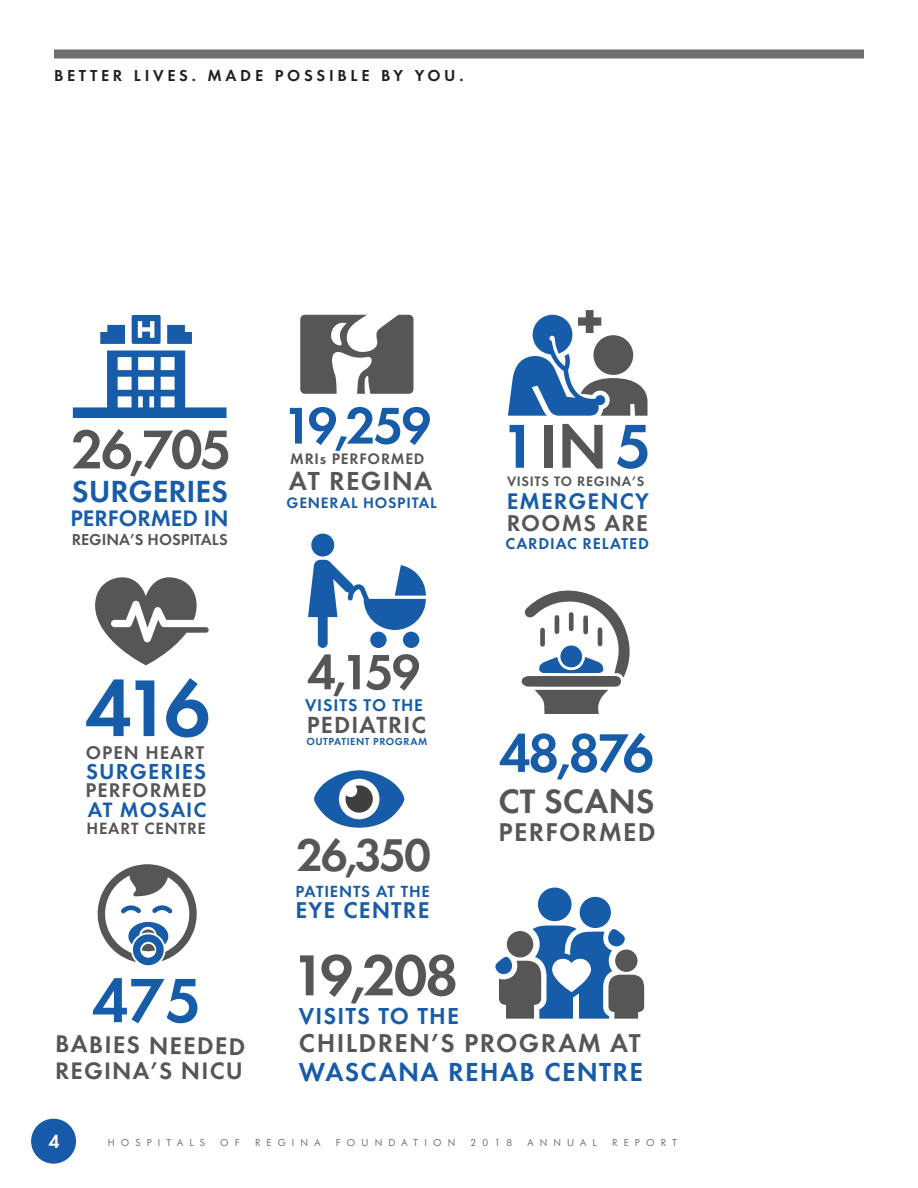
<style>
.page{position:relative;width:918px;height:1188px;background:#fff}
.page>*{position:absolute;margin:0;border:0;box-sizing:border-box;transform-origin:0 0}
.t1{font:600 83.4px "Futura EF";color:#165ca8}
.t2{font:600 64.8px "Futura EF";color:#165ca8}
.t3{font:600 59.85px "Futura EF";color:#575657}
.t4{font:600 56.7px "Futura EF";color:#575657}
.t5{font:600 56.25px "Futura EF";color:#165ca8}
.t6{font:600 53.55px "Futura EF";color:#165ca8}
.t7{font:600 51.3px "Futura EF";color:#575657}
.t8{font:600 47.55px "Futura EF";color:#575657}
.t9{font:600 35.25px "Futura EF";color:#575657}
.t10{font:600 31.65px "Futura EF";color:#165ca8}
.t11{font:600 27.15px "Futura EF";letter-spacing:.05em;color:#575657}
.t12{font:600 27px "Futura EF";letter-spacing:.05em;color:#165ca8}
.t13{font:600 26.85px "Futura EF";letter-spacing:.05em;color:#575657}
.t14{font:600 26.7px "Futura EF";letter-spacing:.05em;color:#575657}
.t15{font:600 25.2px "Futura EF";color:#575657}
.t16{font:600 24.75px "Futura EF";letter-spacing:.05em;color:#575657}
.t17{font:600 24.3px "Futura EF";letter-spacing:.05em;color:#575657}
.t18{font:600 24px "Futura EF";letter-spacing:.05em;color:#165ca8}
.t19{font:600 23.7px "Futura EF";letter-spacing:.05em;color:#165ca8}
.t20{font:600 23.7px "Futura EF";letter-spacing:.05em;color:#575657}
.t21{font:600 23.4px "Futura EF";letter-spacing:.05em;color:#165ca8}
.t22{font:600 23.25px "Futura EF";color:#165ca8}
.t23{font:600 22.5px "Futura EF";letter-spacing:.05em;color:#165ca8}
.t24{font:600 21.6px "Futura EF";letter-spacing:.05em;color:#165ca8}
.t25{font:600 20.55px "Futura EF";letter-spacing:.05em;color:#575657}
.t26{font:600 19.5px "Futura EF";color:#fff}
.t27{font:600 19.2px "Futura EF";letter-spacing:.05em;color:#575657}
.t28{font:600 17.7px "Futura EF";letter-spacing:.05em;color:#165ca8}
.t29{font:600 16.95px "Futura EF";letter-spacing:.05em;color:#575657}
.t30{font:600 16.8px "Futura EF";letter-spacing:.05em;color:#165ca8}
.t31{font:600 16.5px "Futura EF";letter-spacing:.225em;color:#231f20}
.t32{font:600 16.35px "Futura EF";color:#575657}
.t33{font:600 16.35px "Futura EF";letter-spacing:.05em;color:#165ca8}
.t34{font:600 15.75px "Futura EF";letter-spacing:.05em;color:#575657}
.t35{font:600 15.6px "Futura EF";letter-spacing:.05em;color:#165ca8}
.t36{font:600 14.25px "Futura EF";letter-spacing:.05em;color:#575657}
.t37{font:600 10.65px "Futura EF";letter-spacing:.05em;color:#165ca8}
.t38{font:9.75px "Futura BT";letter-spacing:.635em;color:#706f6f}
</style>
<div class="page">
<div style="left:31px;top:1119px;width:45px;height:45px;background:#185aaa;border-radius:50%"></div>
<div style="left:54px;top:50px;width:810px;height:8px;background:#706f6f"></div>
<svg style="left:314px;top:770px;width:90px;height:58px"></svg>
<svg style="left:510px;top:425px;width:14px;height:43px"></svg>
<div style="left:544px;top:425px;width:9px;height:43px;background:#575657"></div>
<svg style="left:562px;top:424px;width:41px;height:45px"></svg>
<svg style="left:617px;top:425px;width:31px;height:44px"></svg>
<svg style="left:508px;top:310px;width:140px;height:106px"></svg>
<svg style="left:95px;top:577px;width:114px;height:88px"></svg>
<div style="left:538px;top:888px;width:34px;height:33px;background:#165ca8;border-radius:50%"></div>
<div style="left:580px;top:897px;width:31px;height:31px;background:#165ca8;border-radius:50%"></div>
<svg style="left:495px;top:926px;width:149px;height:93px"></svg>
<svg style="left:73px;top:315px;width:154px;height:103px"></svg>
<svg style="left:521px;top:590px;width:109px;height:124px"></svg>
<div style="left:540px;top:630px;width:5px;height:14px;background:#575657"></div>
<hr style="left:555px;top:617px;width:4px;height:15px;background:#575657">
<div style="left:569px;top:615px;width:5px;height:14px;background:#575657"></div>
<div style="left:583px;top:618px;width:5px;height:14px;background:#575657"></div>
<hr style="left:598px;top:630px;width:4px;height:14px;background:#575657">
<svg style="left:300px;top:315px;width:113px;height:79px"></svg>
<svg style="left:308px;top:534px;width:118px;height:114px"></svg>
<svg style="left:97px;top:864px;width:100px;height:101px"></svg>
<h3 class="t31" style="left:54px;top:69px;width:411px">BETTER LIVES. MADE POSSIBLE BY YOU.</h3>
<h3 class="t4" style="left:71px;top:426px;width:162px">26,705</h3>
<h3 class="t10" style="left:72px;top:478px;width:158px">SURGERIES</h3>
<h3 class="t22" style="left:70px;top:508px;width:160px">PERFORMED IN</h3>
<h3 class="t32" style="left:72px;top:533px;width:158px">REGINA’S HOSPITALS</h3>
<h1 class="t1" style="left:84px;top:674px;width:128px">416</h1>
<h3 class="t27" style="left:86px;top:744px;width:120px">OPEN HEART</h3>
<h3 class="t23" style="left:86px;top:762px;width:122px">SURGERIES</h3>
<h3 class="t25" style="left:85px;top:782px;width:123px">PERFORMED</h3>
<h3 class="t24" style="left:88px;top:801px;width:120px">AT MOSAIC</h3>
<h3 class="t29" style="left:86px;top:821px;width:121px">HEART CENTRE</h3>
<h3 class="t6" style="left:283px;top:403px;width:150px">19,259</h3>
<h3 class="t34" style="left:290px;top:452px;width:136px">MRIs PERFORMED</h3>
<h3 class="t35" style="left:287px;top:496px;width:152px">GENERAL HOSPITAL</h3>
<h3 class="t11" style="left:289px;top:469px;width:145px">AT REGINA</h3>
<h3 class="t7" style="left:307px;top:651px;width:116px">4,159</h3>
<h3 class="t28" style="left:305px;top:698px;width:119px">VISITS TO THE</h3>
<p class="t37" style="left:306px;top:737px;width:122px">OUTPATIENT PROGRAM</p>
<h3 class="t17" style="left:307px;top:715px;width:121px">PEDIATRIC</h3>
<h3 class="t8" style="left:296px;top:836px;width:136px">26,350</h3>
<h3 class="t30" style="left:296px;top:884px;width:136px">PATIENTS AT THE</h3>
<h3 class="t19" style="left:295px;top:901px;width:136px">EYE CENTRE</h3>
<h3 class="t36" style="left:507px;top:475px;width:139px">VISITS TO REGINA’S</h3>
<h3 class="t21" style="left:507px;top:491px;width:144px">EMERGENCY</h3>
<h3 class="t20" style="left:507px;top:513px;width:143px">ROOMS ARE</h3>
<h3 class="t33" style="left:506px;top:537px;width:145px">CARDIAC RELATED</h3>
<h3 class="t5" style="left:499px;top:730px;width:157px">48,876</h3>
<h3 class="t9" style="left:499px;top:786px;width:157px">CT SCANS</h3>
<h3 class="t14" style="left:499px;top:821px;width:159px">PERFORMED</h3>
<h2 class="t2" style="left:91px;top:974px;width:112px">475</h2>
<h3 class="t15" style="left:56px;top:1033px;width:192px;rotate:1deg">BABIES NEEDED</h3>
<h3 class="t16" style="left:55px;top:1060px;width:189px">REGINA’S NICU</h3>
<h3 class="t3" style="left:292px;top:951px;width:168px">19,208</h3>
<h3 class="t18" style="left:299px;top:1006px;width:162px">VISITS TO THE</h3>
<h3 class="t12" style="left:299px;top:1060px;width:346px">WASCANA REHAB CENTRE</h3>
<h3 class="t13" style="left:299px;top:1032px;width:343px">CHILDREN’S PROGRAM AT</h3>
<h3 class="t26" style="left:48px;top:1133px;width:13px">4</h3>
<p class="t38" style="left:108px;top:1138px;width:99px">HOSPITALS</p>
<p class="t38" style="left:220px;top:1138px;width:21px">O F</p>
<p class="t38" style="left:255px;top:1138px;width:67px">REGINA</p>
<p class="t38" style="left:336px;top:1138px;width:121px">FOUNDATION</p>
<p class="t38" style="left:471px;top:1138px;width:43px">2018</p>
<p class="t38" style="left:528px;top:1138px;width:71px">ANNUAL</p>
<p class="t38" style="left:612px;top:1138px;width:66px">REPORT</p>
</div>
